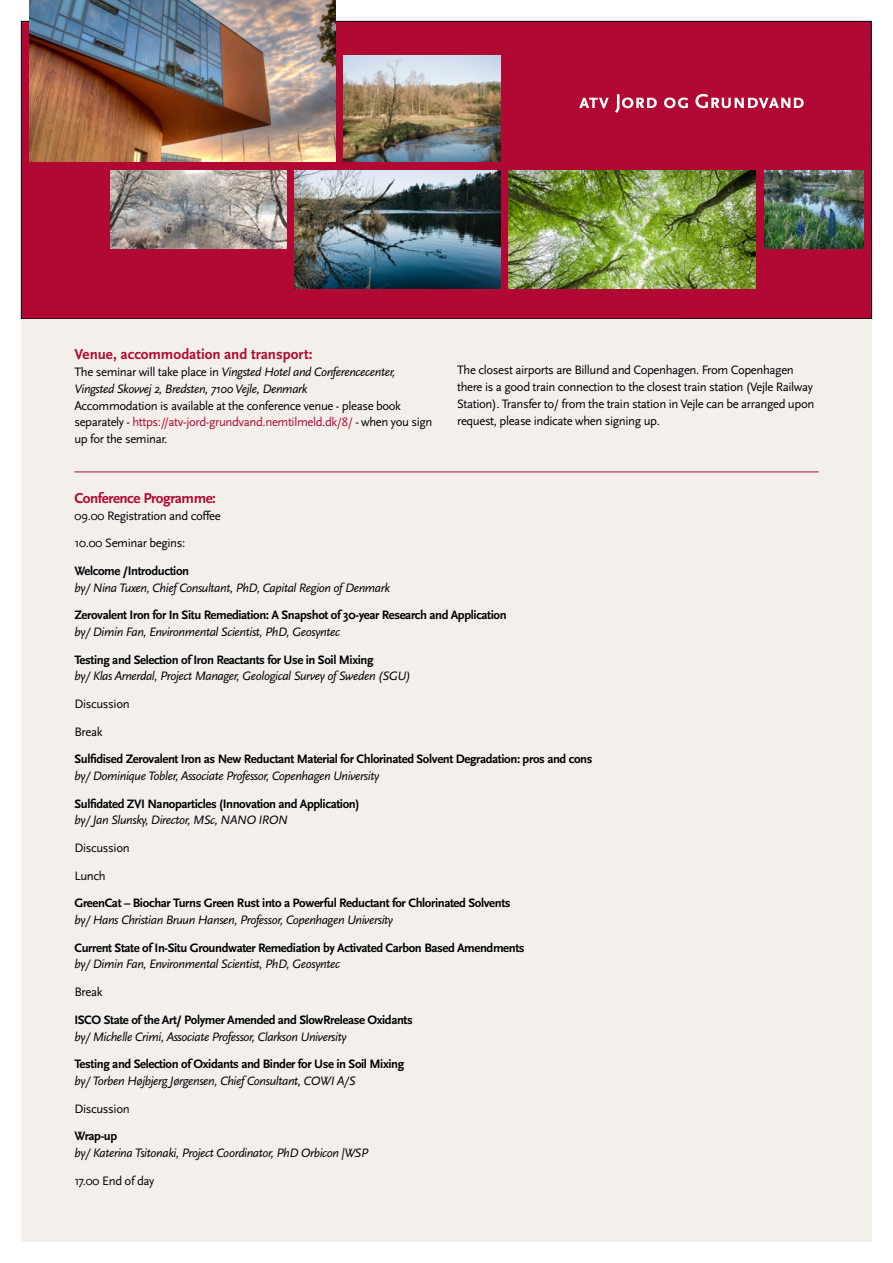
<style>
.page{position:relative;width:893px;height:1263px;background:#fff}
.page>*{position:absolute;margin:0;border:0;box-sizing:border-box;transform-origin:0 0}
.t1{font:700 15px "Scala Sans Pro";letter-spacing:-.01em;color:#b10933}
.t2{font:700 15px "Scala Sans Pro";letter-spacing:-.03em;color:#b10933}
.t3{font:italic 12.75px/16.8px "Scala Sans Pro";letter-spacing:-.03em;color:#000}
.t4{font:700 12.75px "Scala Sans Pro";letter-spacing:-.03em;color:#000}
.t5{font:12.75px/16.8px "Scala Sans Pro";letter-spacing:-.03em;color:#000}
.s1{font-style:normal}
.s2{color:#b10933}
</style>
<div class="page">
<div style="left:21px;top:21px;width:851px;height:298px;background:#b10933"></div>
<div style="left:21px;top:319px;width:851px;height:923px;background:#f3f0ec"></div>
<hr style="left:74px;top:471px;width:745px;height:1px;background:#b10933">
<img style="left:344px;top:55px;width:156px;height:107px">
<img style="left:295px;top:170px;width:205px;height:118px">
<img style="left:509px;top:170px;width:246px;height:118px">
<img style="left:111px;top:170px;width:175px;height:79px">
<img style="left:764px;top:170px;width:99px;height:79px">
<img style="left:30px;top:0;width:305px;height:162px">
<svg style="left:579px;top:98px;width:30px;height:10px"></svg>
<svg style="left:615px;top:94px;width:42px;height:19px"></svg>
<svg style="left:664px;top:98px;width:24px;height:10px"></svg>
<svg style="left:695px;top:94px;width:109px;height:14px"></svg>
<p class="t1" style="left:74px;top:346px;width:240px">Venue, accommodation and transport:</p>
<p class="t3" style="left:74px;top:363px;width:323px"><span class="s1">The seminar will take place in</span> Vingsted Hotel and Conferencecenter,<br>Vingsted Skovvej 2, Bredsten, 7100 Vejle, Denmark</p>
<p class="t5" style="left:74px;top:397px;width:360px">Accommodation is available at the conference venue - please book separately - <span class="s2">https://atv-jord-grundvand.nemtilmeld.dk/8/</span> - when you sign up for the seminar.</p>
<p class="t5" style="left:457px;top:362px;width:359px">The closest airports are Billund and Copenhagen. From Copenhagen there is a good train connection to the closest train station (Vejle Railway Station). Transfer to/ from the train station in Vejle can be arranged upon request, please indicate when signing up.</p>
<p class="t2" style="left:74px;top:489px;width:143px">Conference Programme:</p>
<p class="t5" style="left:74px;top:502px;width:148px;line-height:27.6px">09.00 Registration and coffee<br>10.00 Seminar begins:</p>
<p class="t4" style="left:74px;top:563px;width:116px">Welcome /Introduction</p>
<p class="t3" style="left:74px;top:579px;width:317px">by/ Nina Tuxen, Chief Consultant, PhD, Capital Region of Denmark</p>
<p class="t4" style="left:74px;top:608px;width:434px">Zerovalent Iron for In Situ Remediation: A Snapshot of 30-year Research and Application</p>
<p class="t3" style="left:74px;top:623px;width:267px">by/ Dimin Fan, Environmental Scientist, PhD, Geosyntec</p>
<p class="t4" style="left:74px;top:652px;width:301px">Testing and Selection of Iron Reactants for Use in Soil Mixing</p>
<p class="t3" style="left:74px;top:668px;width:338px">by/ Klas Arnerdal, Project Manager, Geological Survey of Sweden (SGU)</p>
<p class="t5" style="left:74px;top:690px;width:57px;line-height:27.6px">Discussion<br>Break</p>
<p class="t4" style="left:74px;top:752px;width:520px">Sulfidised Zerovalent Iron as New Reductant Material for Chlorinated Solvent Degradation: pros and cons</p>
<p class="t3" style="left:74px;top:767px;width:306px">by/ Dominique Tobler, Associate Professor, Copenhagen University</p>
<p class="t4" style="left:74px;top:796px;width:286px">Sulfidated ZVI Nanoparticles (Innovation and Application)</p>
<p class="t3" style="left:74px;top:812px;width:215px">by/ Jan Slunsky, Director, MSc, NANO IRON</p>
<p class="t5" style="left:74px;top:834px;width:57px;line-height:27.6px">Discussion<br>Lunch</p>
<p class="t4" style="left:74px;top:896px;width:438px">GreenCat – Biochar Turns Green Rust into a Powerful Reductant for Chlorinated Solvents</p>
<p class="t3" style="left:74px;top:911px;width:320px">by/ Hans Christian Bruun Hansen, Professor, Copenhagen University</p>
<p class="t4" style="left:74px;top:940px;width:452px">Current State of In-Situ Groundwater Remediation by Activated Carbon Based Amendments</p>
<p class="t3" style="left:74px;top:956px;width:267px">by/ Dimin Fan, Environmental Scientist, PhD, Geosyntec</p>
<p class="t5" style="left:74px;top:983px;width:30px">Break</p>
<p class="t4" style="left:74px;top:1012px;width:340px">ISCO State of the Art/ Polymer Amended and SlowRrelease Oxidants</p>
<p class="t3" style="left:74px;top:1028px;width:274px">by/ Michelle Crimi, Associate Professor, Clarkson University</p>
<p class="t4" style="left:74px;top:1057px;width:331px">Testing and Selection of Oxidants and Binder for Use in Soil Mixing</p>
<p class="t3" style="left:74px;top:1072px;width:283px">by/ Torben Højbjerg Jørgensen, Chief Consultant, COWI A/S</p>
<p class="t5" style="left:74px;top:1100px;width:57px">Discussion</p>
<p class="t4" style="left:74px;top:1129px;width:44px">Wrap-up</p>
<p class="t3" style="left:74px;top:1144px;width:295px">by/ Katerina Tsitonaki, Project Coordinator, PhD Orbicon |WSP</p>
<p class="t5" style="left:74px;top:1172px;width:81px">17.00 End of day</p>
</div>
